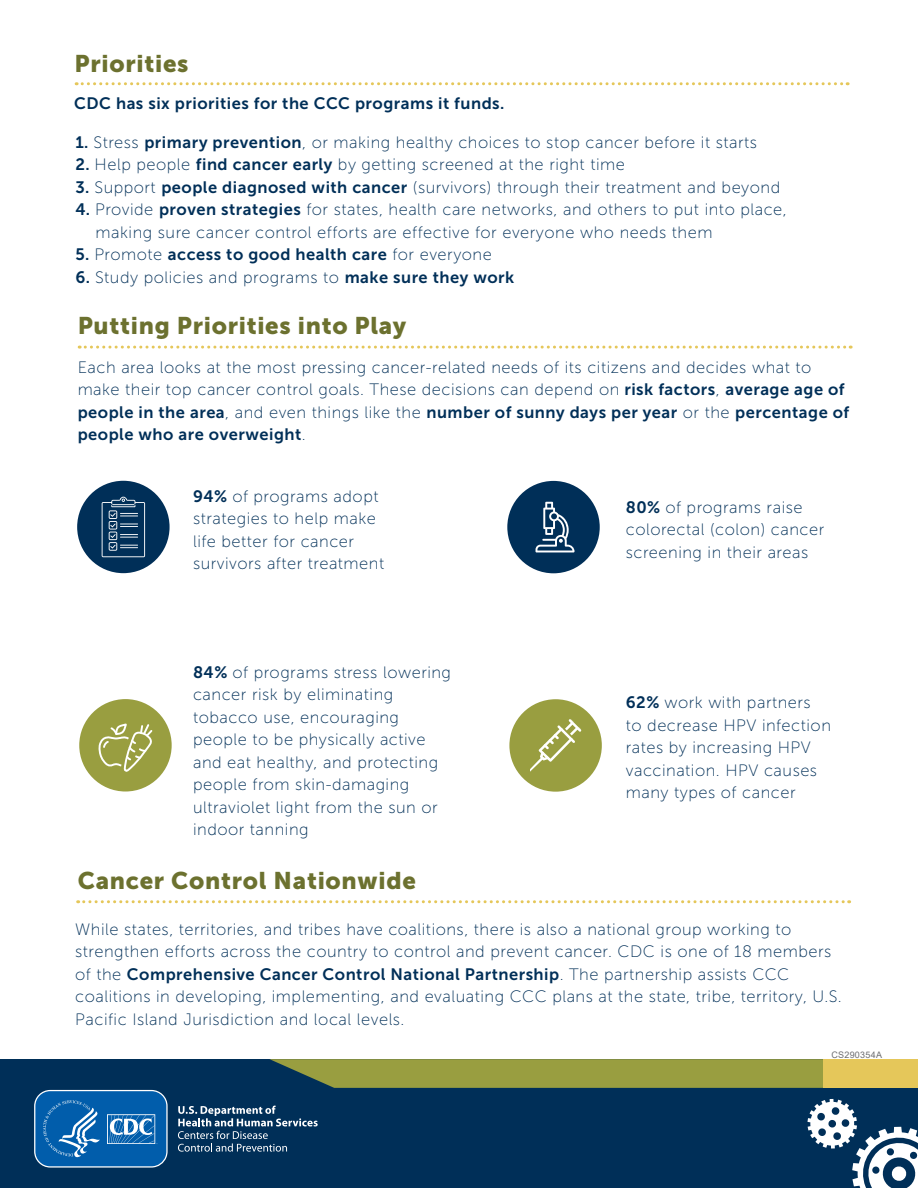
<style>
.page{position:relative;width:918px;height:1188px;background:#fff}
.page>*{position:absolute;margin:0;border:0;box-sizing:border-box;transform-origin:0 0}
.t1{font:24px "Museo Sans 900";letter-spacing:.03em;color:#6c712f}
.t2{font:16.5px/22.5px "Museo Sans 100";letter-spacing:.03em;color:#002f58}
.t3{font:16.5px "Museo Sans 700";letter-spacing:.03em;color:#002f58}
.t4{font:9px "Arial";letter-spacing:.03em;color:#6c6d70}
.s1{font-family:"Museo Sans 700"}
.s2{font-family:"Museo Sans 100"}
</style>
<div class="page">
<svg style="left:76px;top:82px;width:772px;height:3px"></svg>
<svg style="left:79px;top:346px;width:772px;height:3px"></svg>
<div style="left:77px;top:481px;width:93px;height:92px;background:#002f58;border-radius:50%"></div>
<svg style="left:102px;top:497px;width:43px;height:60px"></svg>
<div style="left:507px;top:481px;width:93px;height:92px;background:#002f58;border-radius:50%"></div>
<svg style="left:536px;top:502px;width:39px;height:50px"></svg>
<div style="left:79px;top:699px;width:93px;height:93px;background:#999e40;border-radius:50%"></div>
<svg style="left:98px;top:723px;width:56px;height:69px"></svg>
<div style="left:509px;top:699px;width:93px;height:93px;background:#999e40;border-radius:50%"></div>
<svg style="left:530px;top:719px;width:51px;height:53px"></svg>
<svg style="left:78px;top:900px;width:772px;height:3px"></svg>
<div style="left:0;top:1059px;width:918px;height:129px;background:#002f58"></div>
<svg style="left:270px;top:1059px;width:554px;height:29px;background:#8e9641"></svg>
<div style="left:824px;top:1059px;width:94px;height:29px;background:#e5c75a"></div>
<svg style="left:807px;top:1099px;width:111px;height:89px"></svg>
<svg style="left:178px;top:1106px;width:140px;height:46px"></svg>
<svg style="left:34px;top:1089px;width:134px;height:79px;background:#2572b3"></svg>
<h2 class="t1" style="left:75px;top:50px;width:116px">Priorities</h2>
<h3 class="t3" style="left:74px;top:94px;width:432px">CDC has six priorities for the CCC programs it funds.</h3>
<h3 class="t2" style="left:75px;top:131px;width:683px"><span class="s1">1.</span> Stress <span class="s1">primary prevention</span>, or making healthy choices to stop cancer before it starts</h3>
<p class="t2" style="left:75px;top:154px;width:551px"><span class="s1">2.</span> Help people <span class="s1">find cancer early</span> by getting screened at the right time</p>
<p class="t2" style="left:75px;top:176px;width:706px"><span class="s1">3.</span> Support <span class="s1">people diagnosed with cancer</span> (survivors) through their treatment and beyond</p>
<p class="t2" style="left:96px;top:199px;width:693px;text-indent:-20px"><span class="s1">4.</span> Provide <span class="s1">proven strategies</span> for states, health care networks, and others to put into place, making sure cancer control efforts are effective for everyone who needs them</p>
<p class="t3" style="left:75px;top:246px;width:418px">5. <span class="s2">Promote</span> access to good health care <span class="s2">for everyone</span></p>
<p class="t2" style="left:75px;top:266px;width:440px"><span class="s1">6.</span> Study policies and programs to <span class="s1">make sure they work</span></p>
<h2 class="t1" style="left:78px;top:312px;width:330px">Putting Priorities into Play</h2>
<p class="t2" style="left:78px;top:356px;width:773px">Each area looks at the most pressing cancer-related needs of its citizens and decides what to make their top cancer control goals. These decisions can depend on <span class="s1">risk factors</span>, <span class="s1">average age of people in the area</span>, and even things like the <span class="s1">number of sunny days per year</span> or the <span class="s1">percentage of people who are overweight</span>.</p>
<p class="t2" style="left:193px;top:485px;width:193px"><span class="s1">94%</span> of programs adopt strategies to help make life better for cancer survivors after treatment</p>
<p class="t2" style="left:626px;top:496px;width:200px"><span class="s1">80%</span> of programs raise colorectal (colon) cancer screening in their areas</p>
<p class="t2" style="left:193px;top:661px;width:260px"><span class="s1">84%</span> of programs stress lowering cancer risk by eliminating tobacco use, encouraging people to be physically active and eat healthy, and protecting people from skin-damaging ultraviolet light from the sun or indoor tanning</p>
<p class="t2" style="left:626px;top:692px;width:207px"><span class="s1">62%</span> work with partners<br>to decrease HPV infection rates by increasing HPV vaccination. HPV causes many types of cancer</p>
<h2 class="t1" style="left:78px;top:867px;width:340px">Cancer Control Nationwide</h2>
<p class="t2" style="left:75px;top:918px;width:768px">While states, territories, and tribes have coalitions, there is also a national group working to strengthen efforts across the country to control and prevent cancer. CDC is one of 18 members of the <span class="s1">Comprehensive Cancer Control National Partnership</span>. The partnership assists CCC coalitions in developing, implementing, and evaluating CCC plans at the state, tribe, territory, U.S.<br>Pacific Island Jurisdiction and local levels.</p>
<p class="t4" style="left:831px;top:1048px;width:52px">CS290354A</p>
</div>
